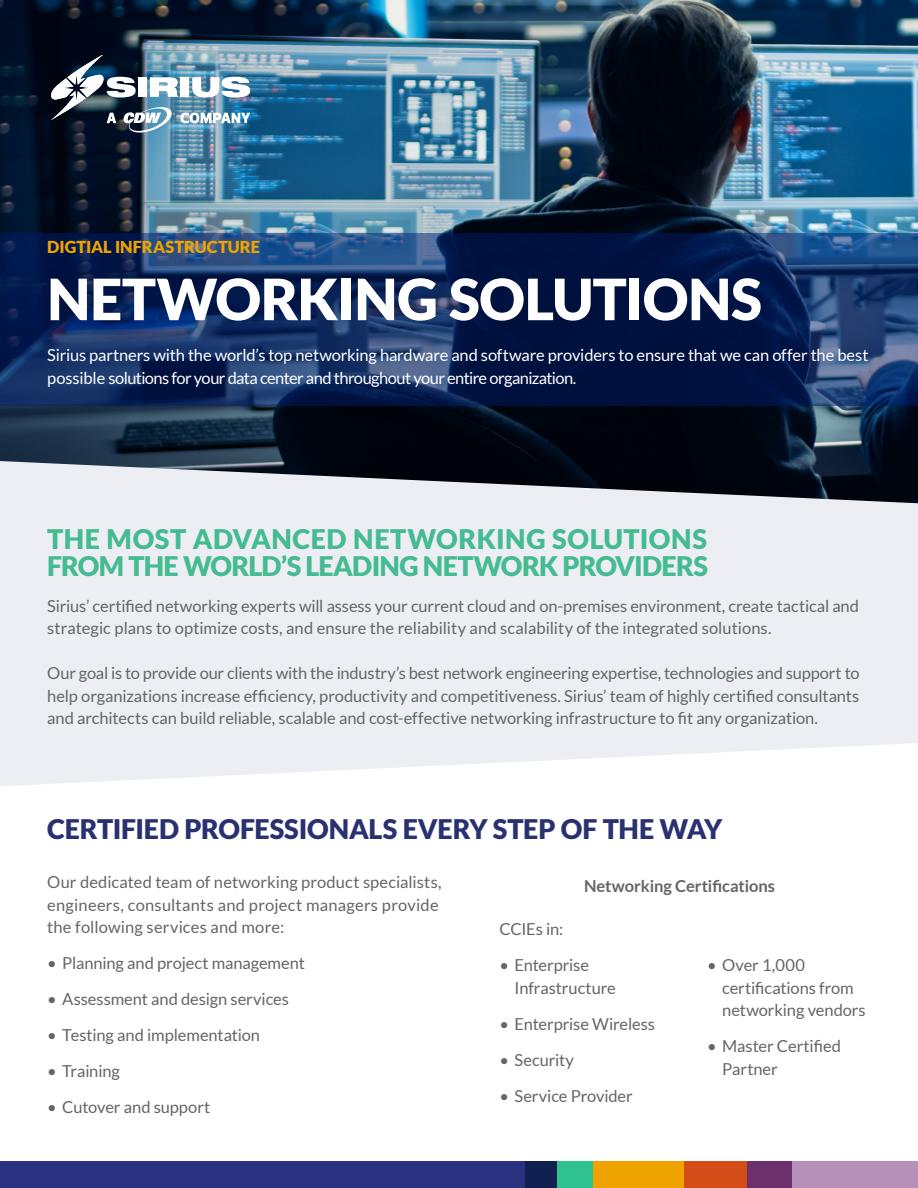
<style>
.page{position:relative;width:918px;height:1188px;background:#fff}
.page>*{position:absolute;margin:0;border:0;box-sizing:border-box;transform-origin:0 0}
.COLLATERAL_HEADLINE{font:900 57px "Lato";letter-spacing:-.01em;color:#fff}
.GREEN_SUBHEAD_18_18{font:900 27px/27px "Lato";letter-spacing:-.015em;color:#44bb90}
.DK_BLUE_SUBHEAD_18_1{font:900 27px "Lato";letter-spacing:-.005em;color:#293171}
.Body_copy_11_15{font:16.5px/22.5px "Lato";letter-spacing:-.005em;color:#656565}
.Body_copy_white_11_1{font:16.5px/22.5px "Lato";letter-spacing:-.015em;color:#fff}
.Body_copy_11_15-2{font:700 16.5px "Lato";letter-spacing:-.005em;color:#656565}
.POD_EYEBROW_11_11{font:900 16.5px "Lato";color:#efa300}
</style>
<div class="page">
<div style="left:0;top:357px;width:918px;height:569px;background:#edeef3"></div>
<svg style="left:0;top:743px;width:918px;height:183px;background:#fcfcfd"></svg>
<div style="left:0;top:1161px;width:525px;height:27px;background:#2a3181"></div>
<div style="left:556px;top:1161px;width:37px;height:27px;background:#2fc190"></div>
<div style="left:593px;top:1161px;width:91px;height:27px;background:#efa300"></div>
<div style="left:525px;top:1161px;width:31px;height:27px;background:#102051"></div>
<div style="left:684px;top:1161px;width:63px;height:27px;background:#d44d16"></div>
<div style="left:747px;top:1161px;width:46px;height:27px;background:#6d306c"></div>
<div style="left:793px;top:1161px;width:125px;height:27px;background:#b590b9"></div>
<img style="left:0;top:0;width:918px;height:503px">
<img style="left:50px;top:54px;width:200px;height:80px">
<svg style="left:0;top:233px;width:918px;height:173px;background:#10285a"></svg>
<p class="POD_EYEBROW_11_11" style="left:47px;top:237px;width:214px">DIGTIAL INFRASTRUCTURE</p>
<p class="COLLATERAL_HEADLINE" style="left:47px;top:266px;width:716px">NETWORKING SOLUTIONS</p>
<p class="Body_copy_white_11_1" style="left:47px;top:344px;width:823px">Sirius partners with the world’s top networking hardware and software providers to ensure that we can offer the best possible solutions for your data center and throughout your entire organization.</p>
<p class="GREEN_SUBHEAD_18_18" style="left:47px;top:525px;width:662px">THE MOST ADVANCED NETWORKING SOLUTIONS<br>FROM THE WORLD’S LEADING NETWORK PROVIDERS</p>
<p class="Body_copy_11_15" style="left:47px;top:594px;width:813px">Sirius’ certified networking experts will assess your current cloud and on-premises environment, create tactical and strategic plans to optimize costs, and ensure the reliability and scalability of the integrated solutions.</p>
<p class="Body_copy_11_15" style="left:47px;top:662px;width:814px;text-align:justify">Our goal is to provide our clients with the industry’s best network engineering expertise, technologies and support to help organizations increase efficiency, productivity and competitiveness. Sirius’ team of highly certified consultants and architects can build reliable, scalable and cost-effective networking infrastructure to fit any organization.</p>
<p class="DK_BLUE_SUBHEAD_18_1" style="left:47px;top:814px;width:677px">CERTIFIED PROFESSIONALS EVERY STEP OF THE WAY</p>
<p class="Body_copy_11_15" style="left:47px;top:871px;width:396px">Our dedicated team of networking product specialists, engineers, consultants and project managers provide the following services and more:</p>
<p class="Body_copy_11_15" style="left:47px;top:952px;width:259px">• Planning and project management</p>
<p class="Body_copy_11_15" style="left:47px;top:988px;width:243px">• Assessment and design services</p>
<p class="Body_copy_11_15" style="left:47px;top:1024px;width:214px">• Testing and implementation</p>
<p class="Body_copy_11_15" style="left:47px;top:1060px;width:74px">• Training</p>
<p class="Body_copy_11_15" style="left:47px;top:1096px;width:165px">• Cutover and support</p>
<p class="Body_copy_11_15-2" style="left:584px;top:877px;width:192px">Networking Certifications</p>
<p class="Body_copy_11_15" style="left:500px;top:918px;width:65px">CCIEs in:</p>
<p class="Body_copy_11_15" style="left:514px;top:954px;width:103px;text-indent:-15px">• Enterprise<br>Infrastructure</p>
<p class="Body_copy_11_15" style="left:500px;top:1012px;width:157px">• Enterprise Wireless</p>
<p class="Body_copy_11_15" style="left:500px;top:1048px;width:76px">• Security</p>
<p class="Body_copy_11_15" style="left:500px;top:1084px;width:135px">• Service Provider</p>
<p class="Body_copy_11_15" style="left:722px;top:954px;width:145px;text-indent:-15px">• Over 1,000 certifications from networking vendors</p>
<p class="Body_copy_11_15" style="left:722px;top:1035px;width:120px;text-indent:-15px">• Master Certified<br>Partner</p>
</div>
